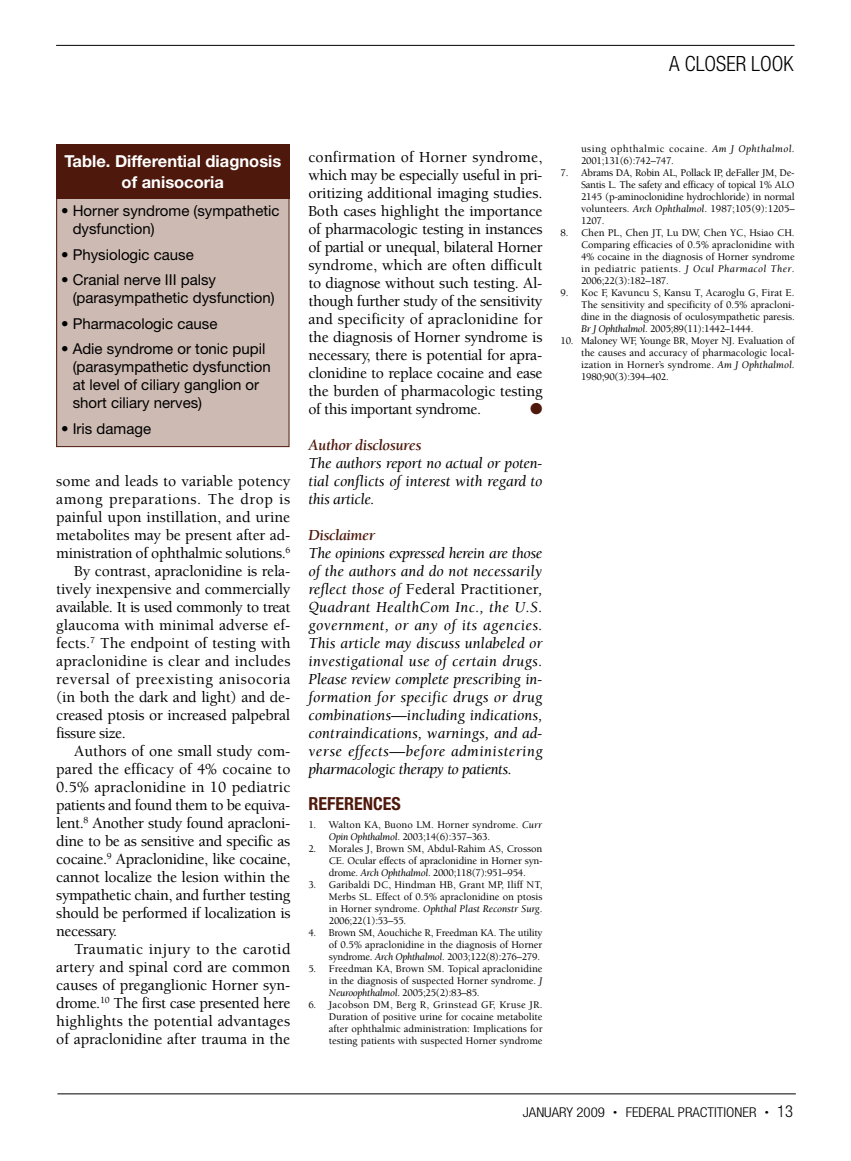
<style>
.page{position:relative;width:851px;height:1161px;background:#fff}
.page>*{position:absolute;margin:0;border:0;box-sizing:border-box;transform-origin:0 0}
.t1{font:300 condensed 21px "Helvetica Neue";color:#000}
.t2{font:700 condensed 18px "Helvetica Neue";color:#4e190c}
.t3{font:700 16.5px/21px "Helvetica Neue";color:#fff;text-align:center}
.t4{font:500 15.75px/18px "Berkeley";letter-spacing:-.01em;color:#000;text-align:justify}
.t5{font:italic 15.75px/18px "Berkeley";letter-spacing:-.015em;color:#000;text-align:justify}
.t6{font:500 15.75px "Berkeley";letter-spacing:.01em;color:#000}
.t7{font:500 15.75px "Berkeley";letter-spacing:-.03em;color:#000}
.t8{font:500 15.75px "Berkeley";letter-spacing:.03em;color:#000}
.t9{font:500 15.75px "Berkeley";letter-spacing:.035em;color:#000}
.t10{font:500 15.75px "Berkeley";letter-spacing:.025em;color:#000}
.t11{font:italic 700 15.75px "Berkeley";letter-spacing:-.025em;color:#4e190c}
.t12{font:15.75px "Zapf Dingbats ITC";color:#4e190c}
.t13{font:15px/18px "Helvetica Neue";color:#000}
.t14{font:300 condensed 13.5px "Helvetica Neue";color:#000;scale:1.1 1}
.t15{font:500 10.5px/12px "Berkeley";letter-spacing:-.005em;color:#000;text-align:justify}
.t16{font:500 10.5px/12px "Berkeley";letter-spacing:.04em;color:#000}
.s1{font-weight:500;font-style:normal}
.s2{font-weight:400;font-style:italic}
.s3{font-size:7.5px}
.s4{font-size:16.5px}
</style>
<div class="page">
<hr style="left:57px;top:1094px;width:738px;height:1px;background:#000">
<hr style="left:56px;top:45px;width:738px;height:1px;background:#000">
<div style="left:57px;top:189px;width:232px;height:258px;background:#cdbab2"></div>
<div style="left:56px;top:189px;width:233px;height:258px;border:1px solid #4e190c"></div>
<div style="left:56px;top:144px;width:233px;height:55px;background:#4e190c"></div>
<h1 class="t1" style="left:669px;top:52px;width:126px">A CLOSER LOOK</h1>
<h3 class="t3" style="left:64px;top:150px;width:218px">Table. Differential diagnosis of anisocoria</h3>
<h3 class="t13" style="left:73px;top:202px;width:208px;text-indent:-12px">• Horner syndrome (sympathetic dysfunction)</h3>
<h3 class="t13" style="left:61px;top:245px;width:134px">• Physiologic cause</h3>
<h3 class="t13" style="left:73px;top:271px;width:203px;text-indent:-12px">• Cranial nerve III palsy (parasympathetic dysfunction)</h3>
<h3 class="t13" style="left:61px;top:314px;width:158px">• Pharmacologic cause</h3>
<h3 class="t13" style="left:73px;top:340px;width:200px;text-indent:-12px">• Adie syndrome or tonic pupil (parasympathetic dysfunction at level of ciliary ganglion or short ciliary nerves)</h3>
<h3 class="t13" style="left:61px;top:419px;width:92px">• Iris damage</h3>
<h3 class="t4" style="left:56px;top:472px;width:236px">some and leads to variable potency</h3>
<h3 class="t9" style="left:56px;top:491px;width:235px">among preparations. The drop is</h3>
<h3 class="t4" style="left:56px;top:508px;width:235px">painful upon instillation, and urine</h3>
<h3 class="t4" style="left:56px;top:526px;width:236px">metabolites may be present after ad-</h3>
<h3 class="t4" style="left:56px;top:544px;width:236px">ministration of ophthalmic solutions.<sup>6</sup></h3>
<h3 class="t4" style="left:74px;top:562px;width:218px">By contrast, apraclonidine is rela-</h3>
<h3 class="t4" style="left:56px;top:580px;width:236px">tively inexpensive and commercially</h3>
<h3 class="t7" style="left:56px;top:599px;width:235px">available. It is used commonly to treat</h3>
<h3 class="t4" style="left:56px;top:616px;width:236px">glaucoma with minimal adverse ef-</h3>
<h3 class="t4" style="left:56px;top:634px;width:236px">fects.<sup>7</sup> The endpoint of testing with</h3>
<h3 class="t6" style="left:56px;top:653px;width:236px">apraclonidine is clear and includes</h3>
<h3 class="t8" style="left:56px;top:671px;width:235px">reversal of preexisting anisocoria</h3>
<h3 class="t4" style="left:56px;top:688px;width:236px">(in both the dark and light) and de-</h3>
<h3 class="t4" style="left:56px;top:706px;width:235px">creased ptosis or increased palpebral</h3>
<h3 class="t7" style="left:56px;top:725px;width:71px">fissure size.</h3>
<h3 class="t4" style="left:74px;top:742px;width:218px">Authors of one small study com-</h3>
<h3 class="t4" style="left:56px;top:760px;width:236px">pared the efficacy of 4% cocaine to</h3>
<h3 class="t6" style="left:56px;top:779px;width:236px">0.5% apraclonidine in 10 pediatric</h3>
<h3 class="t4" style="left:56px;top:796px;width:236px">patients and found them to be equiva-</h3>
<h3 class="t4" style="left:56px;top:814px;width:236px">lent.<sup>8</sup> Another study found apracloni-</h3>
<h3 class="t4" style="left:56px;top:832px;width:235px">dine to be as sensitive and specific as</h3>
<h3 class="t4" style="left:56px;top:850px;width:236px">cocaine.<sup>9</sup> Apraclonidine, like cocaine,</h3>
<h3 class="t4" style="left:56px;top:868px;width:235px">cannot localize the lesion within the</h3>
<h3 class="t4" style="left:56px;top:886px;width:236px">sympathetic chain, and further testing</h3>
<h3 class="t4" style="left:56px;top:904px;width:236px">should be performed if localization is</h3>
<h3 class="t4" style="left:56px;top:922px;width:62px">necessary.</h3>
<h3 class="t10" style="left:74px;top:941px;width:218px">Traumatic injury to the carotid</h3>
<h3 class="t4" style="left:56px;top:958px;width:235px">artery and spinal cord are common</h3>
<h3 class="t4" style="left:56px;top:976px;width:236px">causes of preganglionic Horner syn-</h3>
<h3 class="t4" style="left:56px;top:994px;width:235px">drome.<sup>10</sup> The first case presented here</h3>
<h3 class="t4" style="left:56px;top:1012px;width:235px">highlights the potential advantages</h3>
<h3 class="t4" style="left:56px;top:1030px;width:235px">of apraclonidine after trauma in the</h3>
<p class="t4" style="left:308px;top:148px;width:236px">confirmation of Horner syndrome, which may be especially useful in pri&shy;oritizing additional imaging studies.<br>Both cases highlight the importance of pharmacologic testing in instances of partial or unequal, bilateral Horner syndrome, which are often difficult to diagnose without such testing. Al&shy;though further study of the sensitivity and specificity of apraclonidine for the diagnosis of Horner syndrome is necessary, there is potential for apra&shy;clonidine to replace cocaine and ease the burden of pharmacologic testing of this important syndrome.</p>
<h3 class="t12" style="left:530px;top:401px;width:14px">●</h3>
<h3 class="t11" style="left:308px;top:437px;width:114px">Author disclosures</h3>
<h3 class="t5" style="left:308px;top:454px;width:236px">The authors report no actual or poten&shy;tial conflicts of interest with regard to this article.</h3>
<h3 class="t11" style="left:308px;top:527px;width:68px">Disclaimer</h3>
<p class="t5" style="left:308px;top:544px;width:236px">The opinions expressed herein are those of the authors and do not necessarily reflect those of <span class="s1">Federal Practitioner</span>, Quadrant HealthCom Inc., the U.S. government, or any of its agencies.<br>This article may discuss unlabeled or investigational use of certain drugs.<br>Please review complete prescribing in&shy;formation for specific drugs or drug combinations—including indications, contraindications, warnings, and ad&shy;verse effects—before administering pharmacologic therapy to patients.</p>
<h2 class="t2" style="left:308px;top:793px;width:92px">REFERENCES</h2>
<p class="t15" style="left:329px;top:819px;width:215px;text-indent:-20px">1. Walton KA, Buono LM. Horner syndrome. <span class="s2">Curr<br>Opin Ophthalmol</span>. 2003;14(6):357–363.</p>
<p class="t15" style="left:329px;top:843px;width:215px;text-indent:-20px">2. Morales J, Brown SM, Abdul-Rahim AS, Crosson CE. Ocular effects of apraclonidine in Horner syn&shy;drome. <span class="s2">Arch Ophthalmol</span>. 2000;118(7):951–954.</p>
<p class="t15" style="left:329px;top:879px;width:215px;text-indent:-20px">3. Garibaldi DC, Hindman HB, Grant MP, Iliff NT, Merbs SL. Effect of 0.5% apraclonidine on ptosis in Horner syndrome. <span class="s2">Ophthal Plast Reconstr Surg</span>.<br>2006;22(1):53–55.</p>
<p class="t15" style="left:329px;top:927px;width:215px;text-indent:-20px">4. Brown SM, Aouchiche R, Freedman KA. The utility of 0.5% apraclonidine in the diagnosis of Horner syndrome. <span class="s2">Arch Ophthalmol</span>. 2003;122(8):276–279.</p>
<p class="t15" style="left:329px;top:963px;width:215px;text-indent:-20px">5. Freedman KA, Brown SM. Topical apraclonidine in the diagnosis of suspected Horner syndrome. <span class="s2">J Neuroophthalmol</span>. 2005;25(2):83–85.</p>
<p class="t15" style="left:329px;top:999px;width:215px;text-indent:-20px">6. Jacobson DM, Berg R, Grinstead GF, Kruse JR.<br>Duration of positive urine for cocaine metabolite after ophthalmic administration: Implications for testing patients with suspected Horner syndrome</p>
<p class="t16" style="left:581px;top:143px;width:215px">using ophthalmic cocaine. <span class="s2">Am J Ophthalmol</span>.<br>2001;131(6):742–747.</p>
<p class="t15" style="left:581px;top:167px;width:215px;text-indent:-20px">7. Abrams DA, Robin AL, Pollack IP, deFaller JM, De-Santis L. The safety and efficacy of topical 1% ALO 2145 (p-aminoclonidine hydrochloride) in normal volunteers. <span class="s2">Arch Ophthalmol</span>. 1987;105(9):1205– 1207.</p>
<p class="t15" style="left:581px;top:227px;width:215px;text-indent:-20px">8. Chen PL, Chen JT, Lu DW, Chen YC, Hsiao CH.<br>Comparing efficacies of 0.5% apraclonidine with 4% cocaine in the diagnosis of Horner syndrome in pediatric patients. <span class="s2">J Ocul Pharmacol Ther</span>.<br>2006;22(3):182–187.</p>
<p class="t15" style="left:581px;top:287px;width:215px;text-indent:-20px">9. Koc F, Kavuncu S, Kansu T, Acaroglu G, Firat E.<br>The sensitivity and specificity of 0.5% apracloni&shy;dine in the diagnosis of oculosympathetic paresis.<br><span class="s2">Br J Ophthalmol</span>. 2005;89(11):1442–1444.</p>
<p class="t15" style="left:581px;top:335px;width:215px;text-indent:-20px">10. Maloney WF, Younge BR, Moyer NJ. Evaluation of the causes and accuracy of pharmacologic local&shy;ization in Horner’s syndrome. <span class="s2">Am J Ophthalmol</span>.<br>1980;90(3):394–402.</p>
<p class="t14" style="left:523px;top:1104px;width:247px">JANUARY 2009 <span class="s3">•</span> FEDERAL PRACTITIONER <span class="s3">•</span> <span class="s4">13</span></p>
</div>
